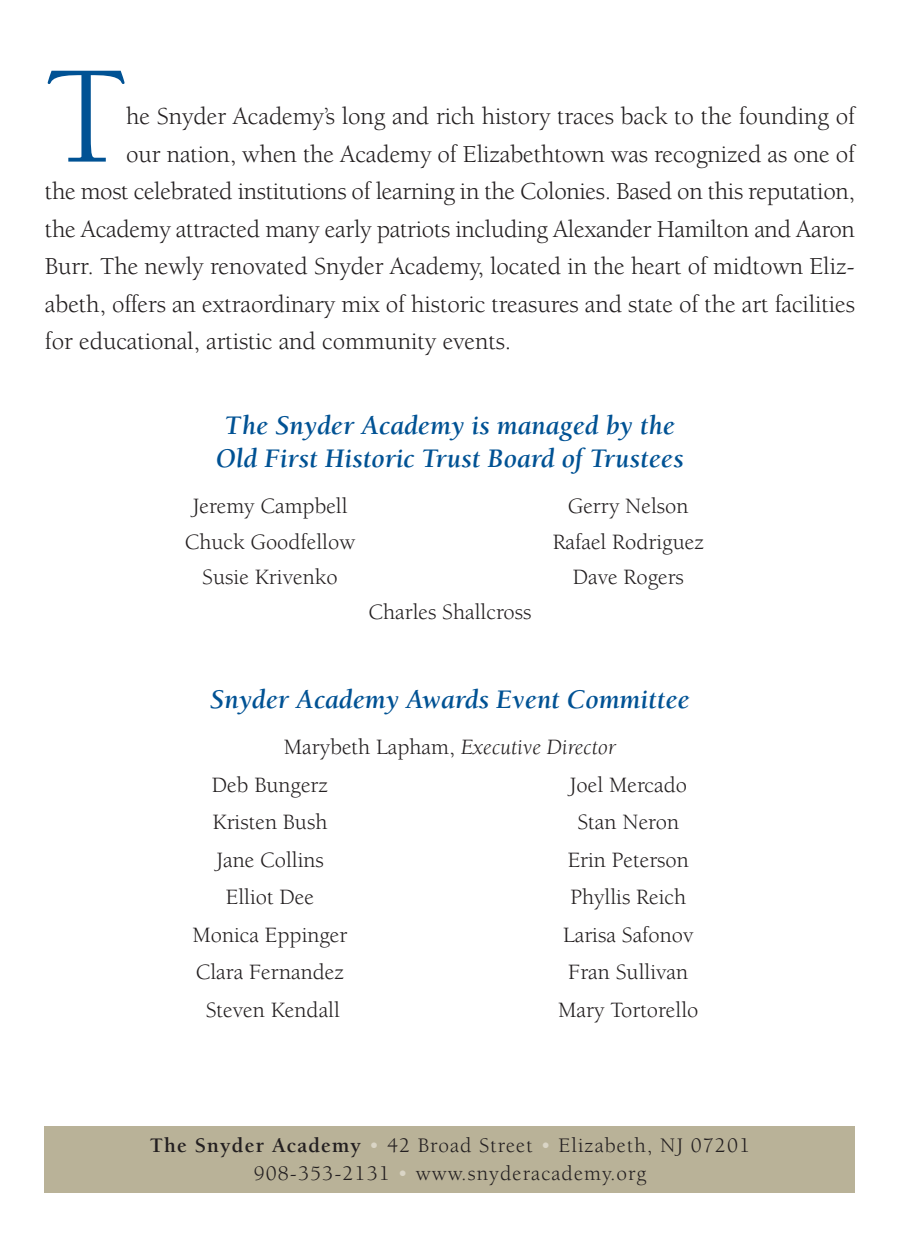
<style>
.page{position:relative;width:900px;height:1238px;background:#fff}
.page>*{position:absolute;margin:0;border:0;box-sizing:border-box;transform-origin:0 0}
.t1{font:143px "Berkeley Std";color:#005294}
.t2{font:italic 700 27.5px/32.5px "Berkeley Std";color:#005294;text-align:center}
.t3{font:25px "Berkeley Std";letter-spacing:-.005em;color:#231f20}
.t4{font:22.5px/37.5px "Berkeley Std";color:#231f20}
.t5{font:21.25px/28px "Berkeley Std";letter-spacing:.05em;color:#231f20;text-align:center}
.s1{font-style:italic}
.s2{font-weight:700}
.s3{color:#dad5c6}
</style>
<div class="page">
<div style="left:45px;top:1126px;width:810px;height:66px;background:#b9b298"></div>
<h1 class="t1" style="left:45px;top:61px;width:84px">T</h1>
<p class="t3" style="left:126px;top:106px;width:730px">he Snyder Academy’s long and rich history traces back to the founding of</p>
<p class="t3" style="left:126px;top:144px;width:730px">our nation, when the Academy of Elizabethtown was recognized as one of</p>
<p class="t3" style="left:45px;top:181px;width:812px">the most celebrated institutions of learning in the Colonies. Based on this reputation,</p>
<p class="t3" style="left:45px;top:219px;width:812px">the Academy attracted many early patriots including Alexander Hamilton and Aaron</p>
<p class="t3" style="left:45px;top:256px;width:811px">Burr. The newly renovated Snyder Academy, located in the heart of midtown Eliz-</p>
<p class="t3" style="left:45px;top:294px;width:811px">abeth, offers an extraordinary mix of historic treasures and state of the art facilities</p>
<p class="t3" style="left:45px;top:331px;width:468px">for educational, artistic and community events.</p>
<p class="t2" style="left:216px;top:412px;width:469px">The Snyder Academy is managed by the<br>Old First Historic Trust Board of Trustees</p>
<p class="t4" style="left:192px;top:489px;width:157px">Jeremy Campbell</p>
<p class="t4" style="left:568px;top:489px;width:122px">Gerry Nelson</p>
<p class="t4" style="left:185px;top:524px;width:172px">Chuck Goodfellow</p>
<p class="t4" style="left:553px;top:524px;width:153px">Rafael Rodriguez</p>
<p class="t4" style="left:202px;top:559px;width:137px">Susie Krivenko</p>
<p class="t4" style="left:573px;top:559px;width:113px">Dave Rogers</p>
<p class="t4" style="left:369px;top:594px;width:164px">Charles Shallcross</p>
<p class="t2" style="left:210px;top:685px;width:481px">Snyder Academy Awards Event Committee</p>
<p class="t4" style="left:212px;top:730px;width:406px;text-indent:72px">Marybeth Lapham, <span class="s1">Executive Director<br></span>Deb Bungerz</p>
<p class="t4" style="left:570px;top:767px;width:119px">Joel Mercado</p>
<p class="t4" style="left:213px;top:805px;width:116px">Kristen Bush</p>
<p class="t4" style="left:578px;top:805px;width:103px">Stan Neron</p>
<p class="t4" style="left:216px;top:842px;width:109px">Jane Collins</p>
<p class="t4" style="left:568px;top:842px;width:123px">Erin Peterson</p>
<p class="t4" style="left:226px;top:880px;width:90px">Elliot Dee</p>
<p class="t4" style="left:570px;top:880px;width:117px">Phyllis Reich</p>
<p class="t4" style="left:192px;top:917px;width:157px">Monica Eppinger</p>
<p class="t4" style="left:563px;top:917px;width:132px">Larisa Safonov</p>
<p class="t4" style="left:196px;top:955px;width:150px">Clara Fernandez</p>
<p class="t4" style="left:568px;top:955px;width:121px">Fran Sullivan</p>
<p class="t4" style="left:206px;top:992px;width:136px">Steven Kendall</p>
<p class="t4" style="left:558px;top:992px;width:142px">Mary Tortorello</p>
<p class="t5" style="left:150px;top:1132px;width:602px"><span class="s2">The Snyder Academy</span> <span class="s3">•</span> 42 Broad Street <span class="s3">•</span> Elizabeth, NJ 07201<br>908-353-2131 <span class="s3">•</span> www.snyderacademy.org</p>
</div>
